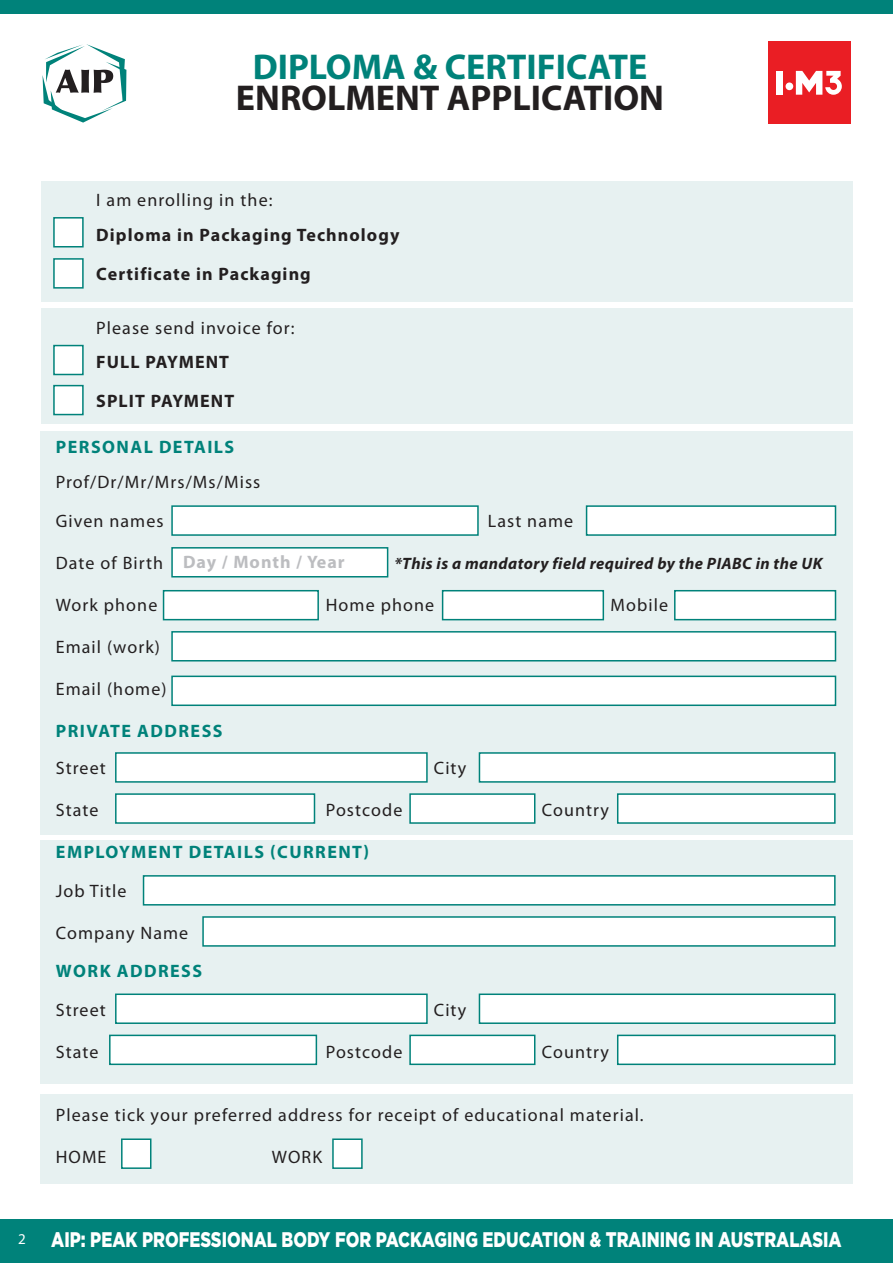
<style>
.page{position:relative;width:893px;height:1263px;background:#fff}
.page>*{position:absolute;margin:0;border:0;box-sizing:border-box;transform-origin:0 0}
.t1{font:700 36px "Myriad Pro";color:#231f20}
.t2{font:700 36px "Myriad Pro";color:#00827a}
.t3{font:900 21.15px "Gotham";color:#fff;scale:.78 1}
.t4{font:18px/39px "Myriad Pro";letter-spacing:.06em;color:#231f20}
.t5{font:700 18px/39px "Myriad Pro";letter-spacing:.06em;color:#231f20}
.t6{font:700 18px "Myriad Pro";letter-spacing:.08em;color:#00827a}
.t7{font:700 18px "Myriad Pro";letter-spacing:.055em;color:#bcbdc0}
.t8{font:italic 700 16.5px "Myriad Pro";letter-spacing:.025em;color:#231f20}
.s1{font-family:"Myriad Pro";font-weight:400;font-size:15px}
</style>
<div class="page">
<div style="left:0;top:1219px;width:893px;height:44px;background:#00827a"></div>
<div style="left:0;top:0;width:893px;height:14px;background:#00827a"></div>
<svg style="left:43px;top:44px;width:83px;height:79px"></svg>
<div style="left:768px;top:41px;width:82px;height:83px;background:#ea1e24"></div>
<div style="left:776px;top:71px;width:7px;height:24px;background:#fff"></div>
<div style="left:786px;top:82px;width:7px;height:8px;background:#fff;border-radius:50%"></div>
<svg style="left:796px;top:71px;width:46px;height:24px"></svg>
<div style="left:41px;top:181px;width:812px;height:121px;background:#e7f1f1"></div>
<div style="left:41px;top:308px;width:812px;height:116px;background:#e7f1f1"></div>
<div style="left:40px;top:431px;width:813px;height:404px;background:#e7f1f1"></div>
<div style="left:40px;top:840px;width:813px;height:244px;background:#e7f1f1"></div>
<div style="left:40px;top:1094px;width:813px;height:89px;background:#e7f1f1"></div>
<div style="left:53px;top:217px;width:31px;height:30px;background:#fff;border:2px solid #00827a"></div>
<div style="left:53px;top:258px;width:31px;height:31px;background:#fff;border:2px solid #00827a"></div>
<div style="left:53px;top:345px;width:31px;height:30px;background:#fff;border:2px solid #00827a"></div>
<div style="left:121px;top:1138px;width:30px;height:31px;background:#fff;border:2px solid #00827a"></div>
<div style="left:332px;top:1138px;width:31px;height:31px;background:#fff;border:2px solid #00827a"></div>
<div style="left:53px;top:385px;width:31px;height:30px;background:#fff;border:2px solid #00827a"></div>
<div style="left:171px;top:505px;width:308px;height:31px;background:#fff;border:2px solid #00827a"></div>
<div style="left:171px;top:547px;width:217px;height:30px;background:#fff;border:2px solid #00827a"></div>
<div style="left:171px;top:631px;width:665px;height:30px;background:#fff;border:2px solid #00827a"></div>
<div style="left:171px;top:676px;width:665px;height:30px;background:#fff;border:2px solid #00827a"></div>
<div style="left:115px;top:752px;width:313px;height:31px;background:#fff;border:2px solid #00827a"></div>
<div style="left:143px;top:875px;width:693px;height:30px;background:#fff;border:2px solid #00827a"></div>
<div style="left:202px;top:916px;width:634px;height:31px;background:#fff;border:2px solid #00827a"></div>
<div style="left:115px;top:993px;width:313px;height:31px;background:#fff;border:2px solid #00827a"></div>
<div style="left:115px;top:793px;width:200px;height:31px;background:#fff;border:2px solid #00827a"></div>
<div style="left:109px;top:1035px;width:208px;height:30px;background:#fff;border:2px solid #00827a"></div>
<div style="left:409px;top:793px;width:126px;height:31px;background:#fff;border:2px solid #00827a"></div>
<div style="left:409px;top:1035px;width:126px;height:30px;background:#fff;border:2px solid #00827a"></div>
<div style="left:617px;top:793px;width:219px;height:31px;background:#fff;border:2px solid #00827a"></div>
<div style="left:617px;top:1035px;width:219px;height:30px;background:#fff;border:2px solid #00827a"></div>
<div style="left:479px;top:752px;width:357px;height:31px;background:#fff;border:2px solid #00827a"></div>
<div style="left:479px;top:993px;width:357px;height:31px;background:#fff;border:2px solid #00827a"></div>
<div style="left:163px;top:590px;width:156px;height:30px;background:#fff;border:2px solid #00827a"></div>
<div style="left:442px;top:590px;width:162px;height:30px;background:#fff;border:2px solid #00827a"></div>
<div style="left:674px;top:590px;width:162px;height:30px;background:#fff;border:2px solid #00827a"></div>
<div style="left:586px;top:505px;width:250px;height:31px;background:#fff;border:2px solid #00827a"></div>
<h1 class="t2" style="left:253px;top:46px;width:396px">DIPLOMA &amp; CERTIFICATE</h1>
<h1 class="t1" style="left:236px;top:78px;width:430px">ENROLMENT APPLICATION</h1>
<p class="t4" style="left:96px;top:181px;width:178px">I am enrolling in the:</p>
<p class="t5" style="left:96px;top:215px;width:305px">Diploma in Packaging Technology<br>Certificate in Packaging</p>
<p class="t4" style="left:96px;top:309px;width:200px">Please send invoice for:</p>
<p class="t5" style="left:96px;top:343px;width:140px">FULL PAYMENT<br>SPLIT PAYMENT</p>
<p class="t6" style="left:56px;top:437px;width:180px">PERSONAL DETAILS</p>
<p class="t4" style="left:56px;top:462px;width:206px">Prof/Dr/Mr/Mrs/Ms/Miss<br>Given names</p>
<p class="t4" style="left:488px;top:501px;width:87px">Last name</p>
<p class="t7" style="left:183px;top:551px;width:163px">Day / Month / Year</p>
<p class="t4" style="left:56px;top:543px;width:109px">Date of Birth</p>
<p class="t8" style="left:394px;top:554px;width:430px">*This is a mandatory field required by the PIABC in the UK</p>
<p class="t4" style="left:56px;top:585px;width:103px">Work phone</p>
<p class="t4" style="left:326px;top:585px;width:110px">Home phone</p>
<p class="t4" style="left:610px;top:585px;width:59px">Mobile</p>
<p class="t4" style="left:56px;top:627px;width:106px">Email (work)</p>
<p class="t4" style="left:56px;top:669px;width:112px">Email (home)</p>
<p class="t6" style="left:56px;top:720px;width:168px">PRIVATE ADDRESS</p>
<p class="t4" style="left:56px;top:749px;width:51px">Street</p>
<p class="t4" style="left:434px;top:749px;width:34px">City</p>
<p class="t4" style="left:56px;top:791px;width:44px">State</p>
<p class="t4" style="left:326px;top:791px;width:78px">Postcode</p>
<p class="t4" style="left:542px;top:791px;width:69px">Country</p>
<p class="t6" style="left:56px;top:842px;width:315px">EMPLOYMENT DETAILS (CURRENT)</p>
<p class="t4" style="left:56px;top:872px;width:72px">Job Title</p>
<p class="t4" style="left:56px;top:914px;width:134px">Company Name</p>
<p class="t6" style="left:56px;top:960px;width:148px">WORK ADDRESS</p>
<p class="t4" style="left:56px;top:990px;width:51px">Street</p>
<p class="t4" style="left:434px;top:990px;width:34px">City</p>
<p class="t4" style="left:56px;top:1032px;width:44px">State</p>
<p class="t4" style="left:326px;top:1032px;width:78px">Postcode</p>
<p class="t4" style="left:542px;top:1032px;width:69px">Country</p>
<p class="t4" style="left:56px;top:1095px;width:589px">Please tick your preferred address for receipt of educational material.</p>
<p class="t4" style="left:56px;top:1137px;width:52px">HOME</p>
<p class="t4" style="left:272px;top:1137px;width:52px">WORK</p>
<p class="t3" style="left:18px;top:1224px;width:1057px"><span class="s1">2</span> AIP: PEAK PROFESSIONAL BODY FOR PACKAGING EDUCATION &amp; TRAINING IN AUSTRALASIA</p>
</div>
